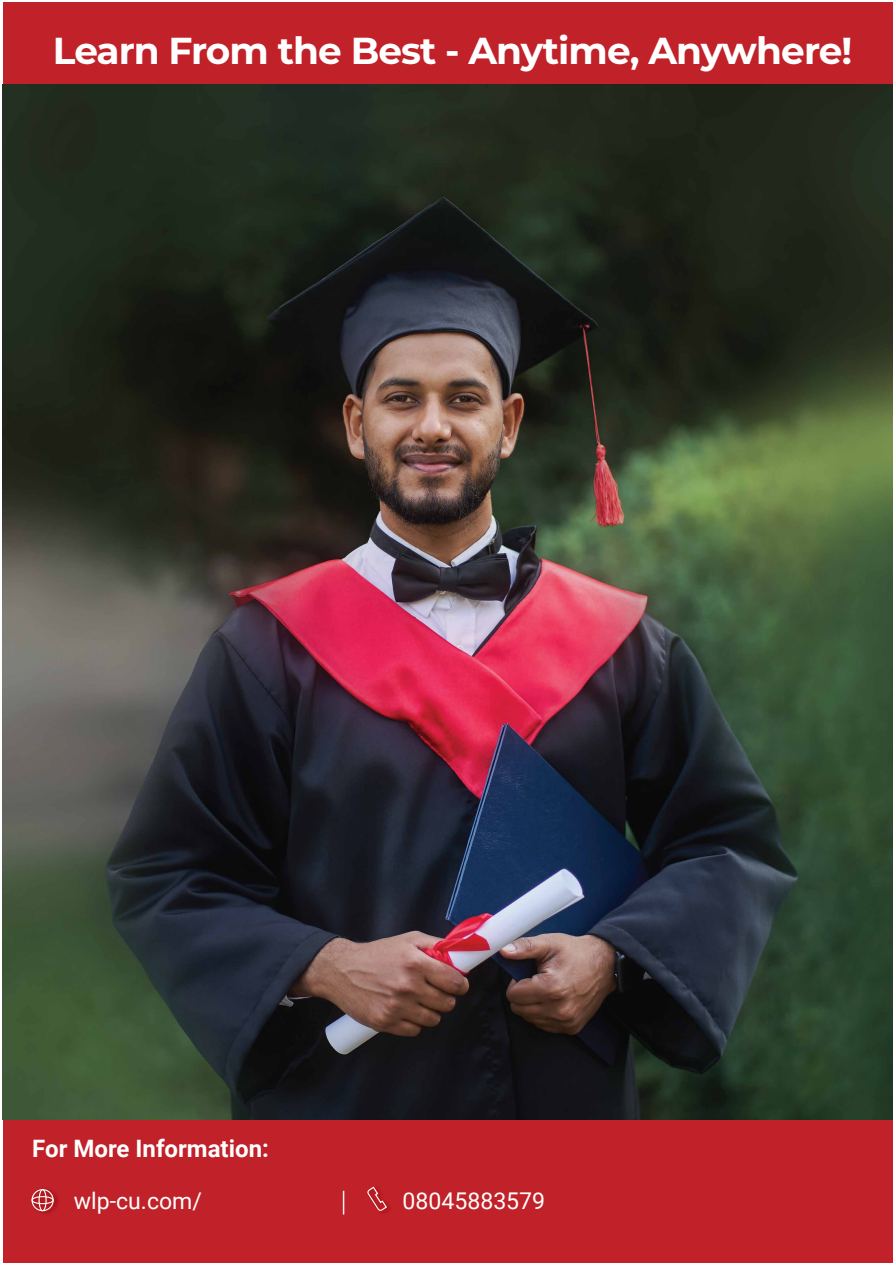
<style>
.page{position:relative;width:893px;height:1263px;background:#fff}
.page>*{position:absolute;margin:0;border:0;box-sizing:border-box;transform-origin:0 0}
.t1{font:700 37.5px "Montserrat";letter-spacing:-.025em;color:#fff}
.t2{font:700 24px "Roboto";color:#fff}
.t3{font:23.1px "Roboto";color:#fff}
</style>
<div class="page">
<div style="left:3px;top:2px;width:890px;height:1261px;background:#c12128"></div>
<img style="left:3px;top:85px;width:890px;height:1034px">
<img style="left:31px;top:1189px;width:27px;height:25px">
<div style="left:32px;top:1189px;width:22px;height:22px;border:1px solid #fff;border-radius:50%"></div>
<div style="left:39px;top:1189px;width:8px;height:22px;border:1px solid #fff;border-radius:50%"></div>
<div style="left:32px;top:1196px;width:22px;height:8px;border:1px solid #fff;border-radius:50%"></div>
<img style="left:381px;top:1205px;width:9px;height:8px">
<svg style="left:367px;top:1186px;width:21px;height:26px"></svg>
<svg style="left:343px;top:1191px;width:1px;height:23px"></svg>
<p class="t1" style="left:53px;top:24px;width:801px">Learn From the Best - Anytime, Anywhere!</p>
<p class="t2" style="left:32px;top:1131px;width:238px">For More Information:</p>
<p class="t3" style="left:74px;top:1184px;width:130px">wlp-cu.com/</p>
<p class="t3" style="left:403px;top:1184px;width:144px">08045883579</p>
</div>
